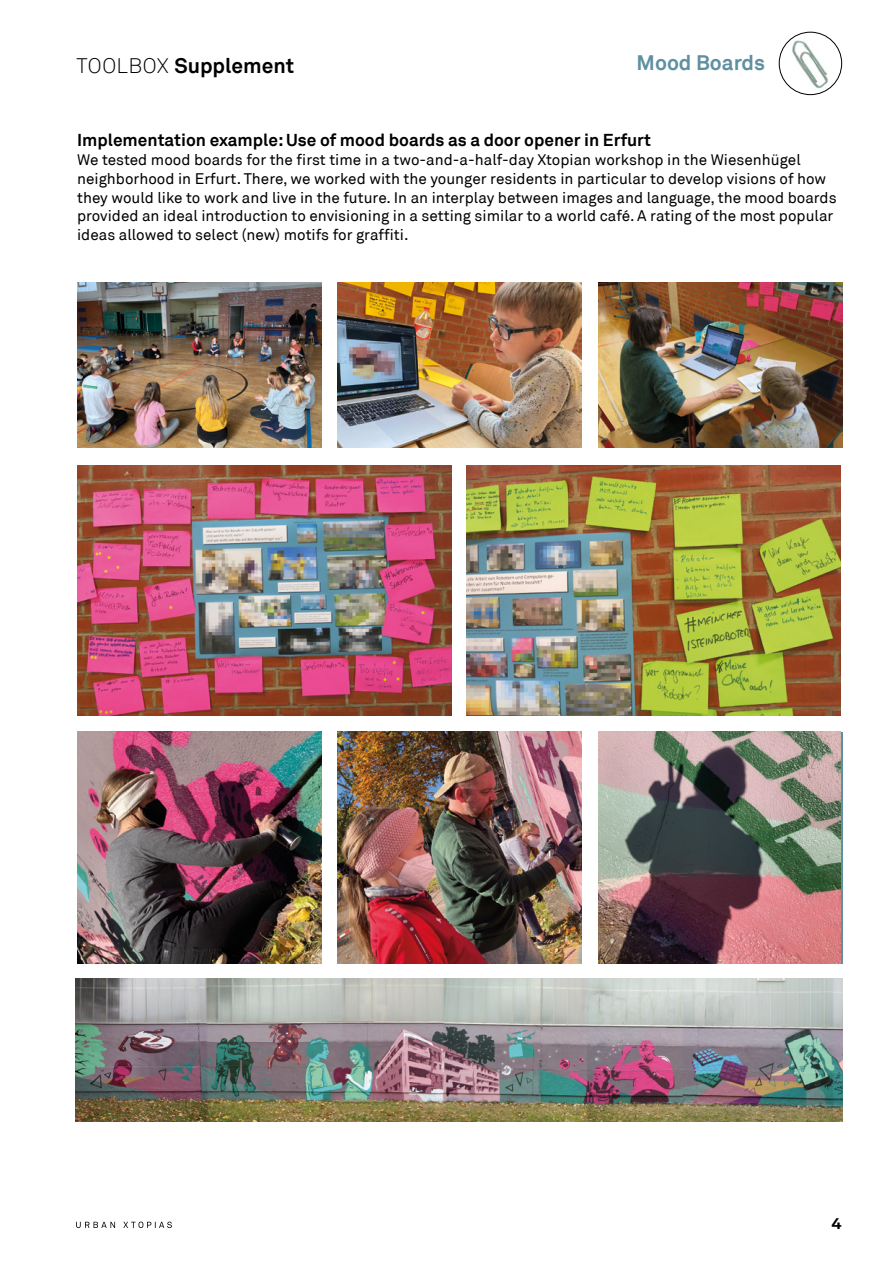
<style>
.page{position:relative;width:893px;height:1263px;background:#fff}
.page>*{position:absolute;margin:0;border:0;box-sizing:border-box;transform-origin:0 0}
.t1{font:700 21px "Akkurat";color:#000}
.t2{font:700 21px "Akkurat";color:#5f909f}
.t3{font:700 17.25px "Akkurat";color:#000}
.t4{font:700 15.75px "Akkurat";color:#000;scale:1.14 1}
.t5{font:15.3px/18.8px "Akkurat";color:#000}
.s1{font-weight:300}
</style>
<div class="page">
<img style="left:791px;top:40px;width:38px;height:50px">
<div style="left:779px;top:32px;width:63px;height:63px;border:1px solid #000;border-radius:50%"></div>
<svg style="left:76px;top:1221px;width:96px;height:7px"></svg>
<img style="left:77px;top:283px;width:244px;height:164px">
<img style="left:338px;top:283px;width:244px;height:164px">
<img style="left:599px;top:283px;width:244px;height:164px">
<img style="left:77px;top:732px;width:244px;height:231px">
<img style="left:338px;top:732px;width:244px;height:231px">
<img style="left:599px;top:732px;width:241px;height:231px">
<img style="left:77px;top:465px;width:374px;height:250px">
<img style="left:466px;top:465px;width:374px;height:250px">
<img style="left:76px;top:979px;width:767px;height:142px">
<h1 class="t1" style="left:77px;top:52px;width:219px"><span class="s1">TOOLBOX</span> Supplement</h1>
<h1 class="t2" style="left:637px;top:49px;width:130px">Mood Boards</h1>
<p class="t3" style="left:77px;top:129px;width:575px">Implementation example: Use of mood boards as a door opener in Erfurt</p>
<p class="t5" style="left:77px;top:151px;width:761px">We tested mood boards for the first time in a two-and-a-half-day Xtopian workshop in the Wiesenhügel neighborhood in Erfurt. There, we worked with the younger residents in particular to develop visions of how they would like to work and live in the future. In an interplay between images and language, the mood boards provided an ideal introduction to envisioning in a setting similar to a world café. A rating of the most popular ideas allowed to select (new) motifs for graffiti.</p>
<p class="t4" style="left:831px;top:1213px;width:10px">4</p>
</div>
